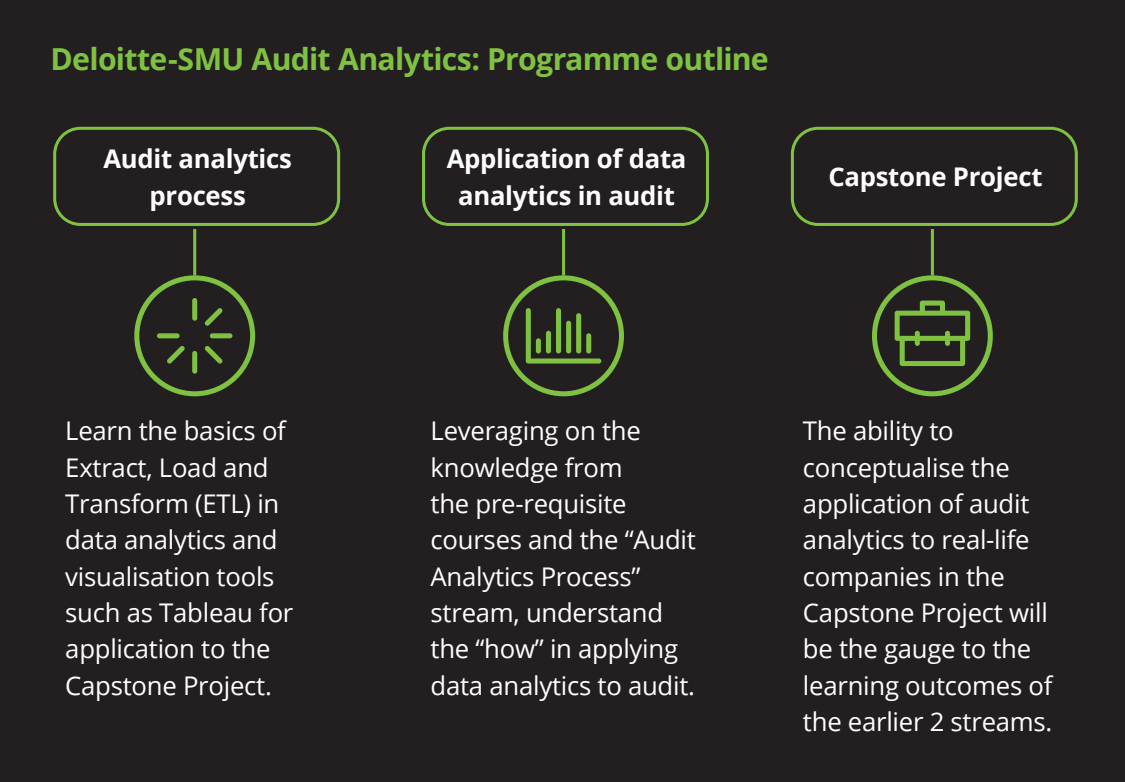
<style>
.page{position:relative;width:1125px;height:782px;background:#fff}
.page>*{position:absolute;margin:0;border:0;box-sizing:border-box;transform-origin:0 0}
.Body_copy__white_8_5_12pt{font:700 30.25px "Open Sans";letter-spacing:-.025em;color:#7fc241}
.Folio_Right_pg__7_9_5pt{font:25.75px/36.3px "Open Sans";letter-spacing:-.01em;color:#fff}
.Folio_Right_pg__7_9_5pt-2{font:700 25.75px/36.3px "Open Sans";letter-spacing:-.01em;color:#fff;text-align:center}
</style>
<div class="page">
<div style="left:0;top:0;width:1125px;height:781px;background:#231f20"></div>
<div style="left:53px;top:127px;width:287px;height:99px;border:3px solid #7fc241;border-radius:26px"></div>
<div style="left:422px;top:127px;width:287px;height:99px;border:3px solid #7fc241;border-radius:26px"></div>
<div style="left:791px;top:127px;width:287px;height:99px;border:3px solid #7fc241;border-radius:26px"></div>
<hr style="left:193px;top:229px;width:3px;height:46px;background:#7fc241">
<hr style="left:562px;top:229px;width:3px;height:46px;background:#7fc241">
<hr style="left:931px;top:229px;width:3px;height:46px;background:#7fc241">
<svg style="left:134px;top:275px;width:121px;height:121px"></svg>
<svg style="left:503px;top:275px;width:121px;height:121px"></svg>
<svg style="left:872px;top:275px;width:121px;height:121px"></svg>
<p class="Body_copy__white_8_5_12pt" style="left:51px;top:38px;width:720px">Deloitte-SMU Audit Analytics: Programme outline</p>
<p class="Folio_Right_pg__7_9_5pt-2" style="left:104px;top:140px;width:190px">Audit analytics process</p>
<p class="Folio_Right_pg__7_9_5pt-2" style="left:447px;top:140px;width:241px">Application of data analytics in audit</p>
<p class="Folio_Right_pg__7_9_5pt-2" style="left:828px;top:158px;width:216px">Capstone Project</p>
<p class="Folio_Right_pg__7_9_5pt" style="left:65px;top:412px;width:230px">Learn the basics of<br>Extract, Load and<br>Transform (ETL) in data analytics and visualisation tools such as Tableau for application to the<br>Capstone Project.</p>
<p class="Folio_Right_pg__7_9_5pt" style="left:431px;top:412px;width:267px">Leveraging on the knowledge from<br>the pre-requisite courses and the “Audit<br>Analytics Process” stream, understand the “how” in applying data analytics to audit.</p>
<p class="Folio_Right_pg__7_9_5pt" style="left:803px;top:412px;width:251px">The ability to conceptualise the application of audit analytics to real-life companies in the<br>Capstone Project will be the gauge to the learning outcomes of the earlier 2 streams.</p>
</div>
